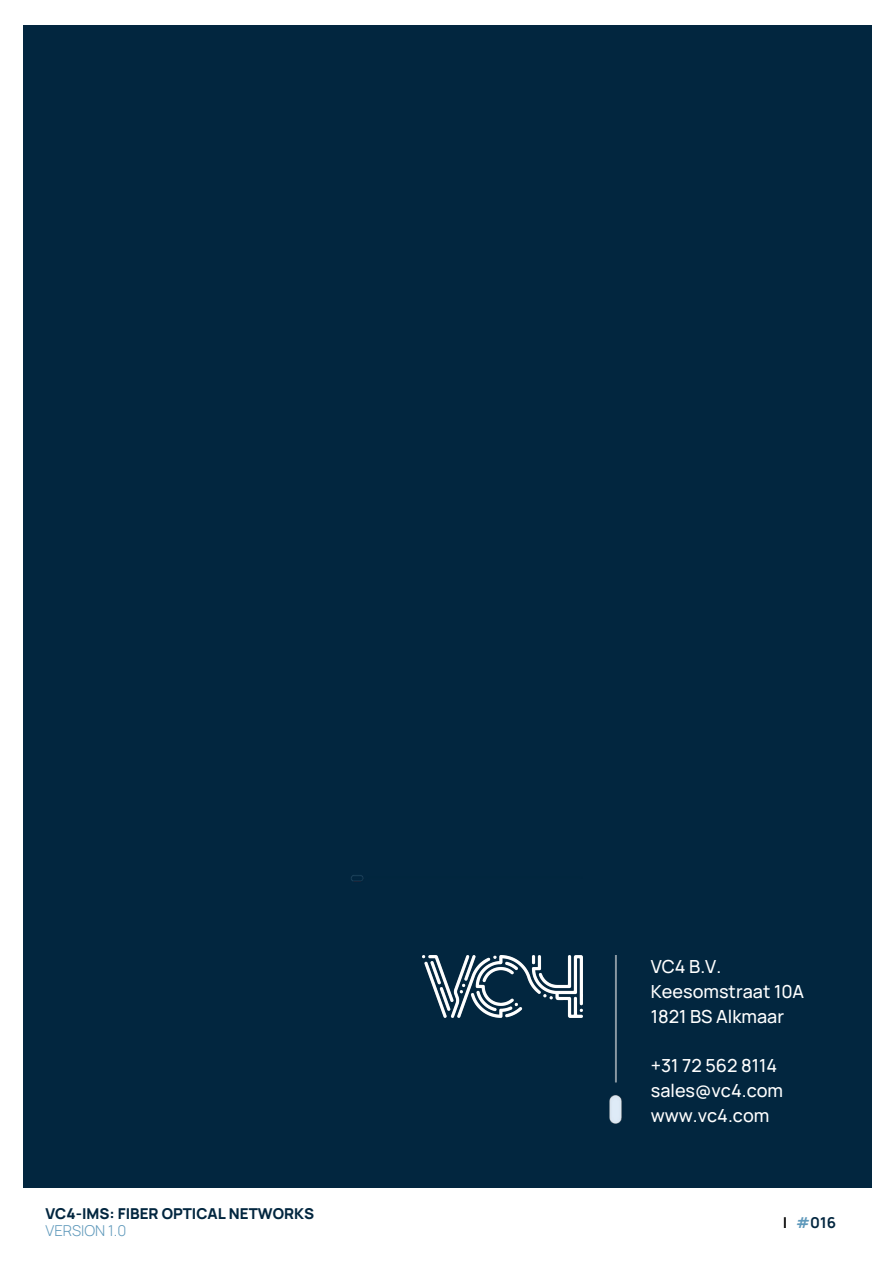
<style>
.page{position:relative;width:894px;height:1264px;background:#fff}
.page>*{position:absolute;margin:0;border:0;box-sizing:border-box;transform-origin:0 0}
.t1{font:500 18px/24.8px "Manrope";color:#fff}
.t2{font:800 15px "Manrope";color:#02263f}
.t3{font:300 15px "Manrope";color:#5f99bb}
.t4{font:700 15px "Manrope";color:#02263f}
.s1{color:#000}
.s2{color:#5f99bb}
</style>
<div class="page">
<div style="left:24px;top:26px;width:847px;height:1161px;background:#02263f"></div>
<img style="left:422px;top:955px;width:160px;height:62px">
<img style="left:351px;top:875px;width:13px;height:7px">
<img style="left:609px;top:955px;width:13px;height:169px">
<p class="t2" style="left:45px;top:1203px;width:270px">VC4-IMS: FIBER OPTICAL NETWORKS</p>
<h2 class="t3" style="left:45px;top:1220px;width:82px">VERSION 1.0</h2>
<p class="t1" style="left:650px;top:953px;width:155px">VC4 B.V.<br>Keesomstraat 10A<br>1821 BS Alkmaar</p>
<h1 class="t1" style="left:650px;top:1052px;width:134px">+31 72 562 8114 sales@vc4.com www.vc4.com</h1>
<h1 class="t4" style="left:782px;top:1211px;width:55px"><span class="s1">|</span> <span class="s2">#</span>016</h1>
</div>
